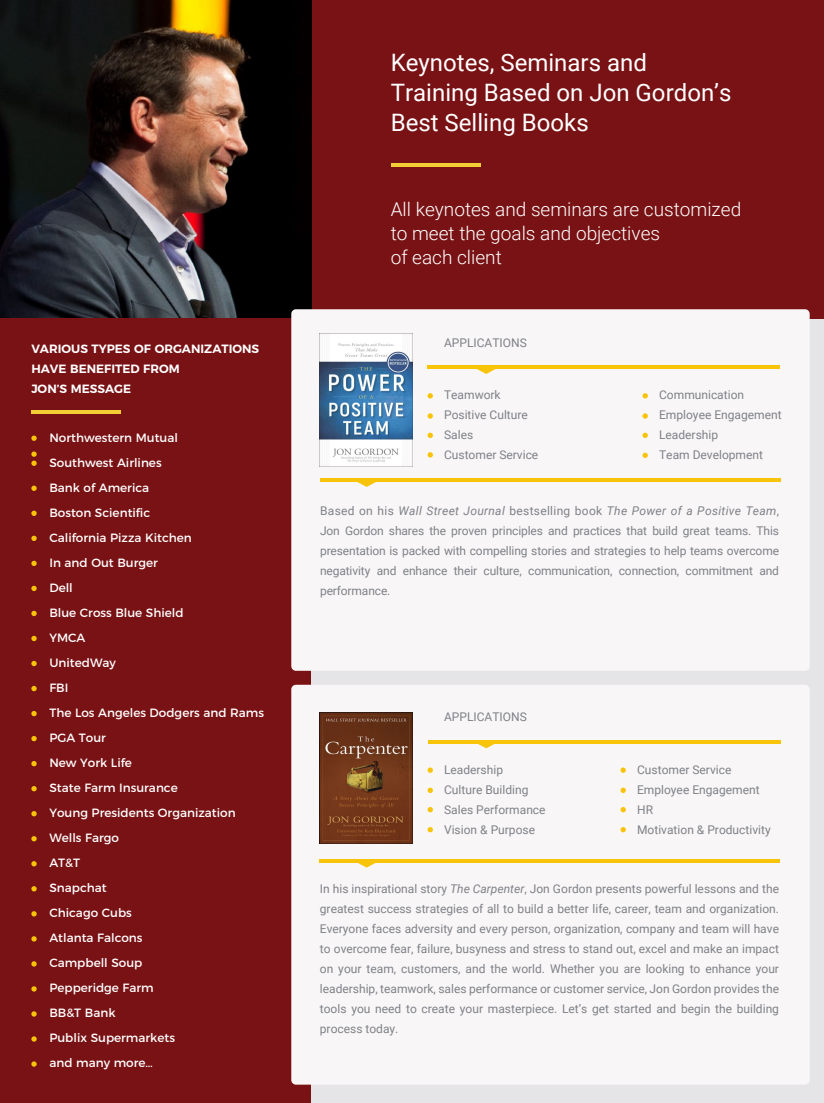
<style>
.page{position:relative;width:824px;height:1103px;background:#fff}
.page>*{position:absolute;margin:0;border:0;box-sizing:border-box;transform-origin:0 0}
.t1{font:24px/30px "Roboto";color:#fff}
.t2{font:300 19px/24px "Roboto";color:#fff}
.t3{font:12px/20px "Roboto";color:#7d8186}
.t4{font:12px/25px "Montserrat";color:#fff}
.t5{font:600 12px/20px "Montserrat";color:#fff}
.s1{font-style:italic}
</style>
<div class="page">
<div style="left:0;top:0;width:823px;height:1102px;background:#e5e4e6"></div>
<div style="left:311px;top:0;width:512px;height:318px;background:#791214"></div>
<img style="left:0;top:0;width:311px;height:318px">
<div style="left:0;top:318px;width:311px;height:784px;background:#791214"></div>
<div style="left:291px;top:309px;width:518px;height:361px;background:#f9f6f7;border-radius:5px"></div>
<div style="left:291px;top:684px;width:518px;height:400px;background:#f9f6f7;border-radius:5px"></div>
<hr style="left:427px;top:366px;width:352px;height:3px;background:#f7c409">
<hr style="left:319px;top:478px;width:461px;height:3px;background:#f7c409">
<hr style="left:319px;top:859px;width:460px;height:3px;background:#f7c409">
<hr style="left:390px;top:163px;width:90px;height:4px;background:#f5cd34">
<hr style="left:31px;top:410px;width:90px;height:4px;background:#f5cd34">
<svg style="left:642px;top:393px;width:5px;height:5px"></svg>
<svg style="left:642px;top:413px;width:5px;height:5px"></svg>
<svg style="left:642px;top:432px;width:5px;height:6px"></svg>
<svg style="left:642px;top:452px;width:5px;height:6px"></svg>
<svg style="left:620px;top:767px;width:5px;height:5px"></svg>
<svg style="left:620px;top:787px;width:5px;height:6px"></svg>
<svg style="left:620px;top:807px;width:5px;height:5px"></svg>
<svg style="left:620px;top:827px;width:5px;height:5px"></svg>
<svg style="left:427px;top:767px;width:6px;height:5px"></svg>
<svg style="left:427px;top:787px;width:6px;height:6px"></svg>
<svg style="left:427px;top:807px;width:6px;height:5px"></svg>
<svg style="left:427px;top:827px;width:6px;height:5px"></svg>
<svg style="left:427px;top:393px;width:6px;height:5px"></svg>
<svg style="left:427px;top:413px;width:6px;height:5px"></svg>
<svg style="left:427px;top:432px;width:6px;height:6px"></svg>
<svg style="left:427px;top:452px;width:6px;height:5px"></svg>
<hr style="left:428px;top:740px;width:352px;height:3px;background:#f7c409">
<svg style="left:354px;top:481px;width:25px;height:6px"></svg>
<svg style="left:477px;top:369px;width:19px;height:5px"></svg>
<svg style="left:473px;top:743px;width:26px;height:5px"></svg>
<svg style="left:354px;top:862px;width:25px;height:5px"></svg>
<svg style="left:31px;top:435px;width:6px;height:6px"></svg>
<svg style="left:31px;top:485px;width:6px;height:6px"></svg>
<svg style="left:31px;top:510px;width:6px;height:6px"></svg>
<svg style="left:31px;top:535px;width:6px;height:6px"></svg>
<svg style="left:31px;top:560px;width:6px;height:6px"></svg>
<svg style="left:31px;top:585px;width:6px;height:6px"></svg>
<svg style="left:31px;top:611px;width:6px;height:5px"></svg>
<svg style="left:31px;top:636px;width:6px;height:5px"></svg>
<svg style="left:31px;top:661px;width:6px;height:5px"></svg>
<svg style="left:31px;top:686px;width:6px;height:5px"></svg>
<svg style="left:31px;top:711px;width:6px;height:5px"></svg>
<svg style="left:31px;top:736px;width:6px;height:5px"></svg>
<svg style="left:31px;top:761px;width:6px;height:5px"></svg>
<svg style="left:31px;top:786px;width:6px;height:5px"></svg>
<svg style="left:31px;top:811px;width:6px;height:5px"></svg>
<svg style="left:31px;top:836px;width:6px;height:5px"></svg>
<svg style="left:31px;top:861px;width:6px;height:5px"></svg>
<svg style="left:31px;top:886px;width:6px;height:5px"></svg>
<svg style="left:31px;top:911px;width:6px;height:5px"></svg>
<svg style="left:31px;top:936px;width:6px;height:5px"></svg>
<svg style="left:31px;top:961px;width:6px;height:5px"></svg>
<svg style="left:31px;top:986px;width:6px;height:5px"></svg>
<svg style="left:31px;top:1011px;width:6px;height:5px"></svg>
<svg style="left:31px;top:1036px;width:6px;height:5px"></svg>
<svg style="left:31px;top:1061px;width:6px;height:5px"></svg>
<svg style="left:31px;top:451px;width:6px;height:15px"></svg>
<img style="left:319px;top:333px;width:94px;height:133px">
<img style="left:320px;top:712px;width:92px;height:131px">
<p class="t5" style="left:31px;top:338px;width:229px">VARIOUS TYPES OF ORGANIZATIONS<br>HAVE BENEFITED FROM<br>JON’S MESSAGE</p>
<p class="t4" style="left:49px;top:424px;width:216px">Northwestern Mutual<br>Southwest Airlines<br>Bank of America<br>Boston Scientific<br>California Pizza Kitchen<br>In and Out Burger<br>Dell<br>Blue Cross Blue Shield<br>YMCA<br>UnitedWay<br>FBI<br>The Los Angeles Dodgers and Rams<br>PGA Tour<br>New York Life<br>State Farm Insurance<br>Young Presidents Organization<br>Wells Fargo<br>AT&amp;T<br>Snapchat<br>Chicago Cubs<br>Atlanta Falcons<br>Campbell Soup<br>Pepperidge Farm<br>BB&amp;T Bank<br>Publix Supermarkets<br>and many more…</p>
<h1 class="t1" style="left:390px;top:46px;width:342px">Keynotes, Seminars and<br>Training Based on Jon Gordonʼs<br>Best Selling Books</h1>
<h2 class="t2" style="left:390px;top:197px;width:352px">All keynotes and seminars are customized to meet the goals and objectives<br>of each client</h2>
<p class="t3" style="left:444px;top:332px;width:84px">APPLICATIONS</p>
<p class="t3" style="left:444px;top:384px;width:96px">Teamwork<br>Positive Culture<br>Sales<br>Customer Service</p>
<p class="t3" style="left:659px;top:384px;width:124px">Communication<br>Employee Engagement<br>Leadership<br>Team Development</p>
<p class="t3" style="left:320px;top:500px;width:460px;text-align:justify">Based on his <span class="s1">Wall Street Journal</span> bestselling book <span class="s1">The Power of a Positive Team</span>, Jon Gordon shares the proven principles and practices that build great teams. This presentation is packed with compelling stories and strategies to help teams overcome negativity and enhance their culture, communication, connection, commitment and performance.</p>
<p class="t3" style="left:444px;top:706px;width:84px">APPLICATIONS</p>
<p class="t3" style="left:444px;top:759px;width:103px">Leadership<br>Culture Building<br>Sales Performance<br>Vision &amp; Purpose</p>
<p class="t3" style="left:637px;top:759px;width:135px">Customer Service<br>Employee Engagement<br>HR<br>Motivation &amp; Productivity</p>
<p class="t3" style="left:320px;top:878px;width:460px;text-align:justify">In his inspirational story <span class="s1">The Carpenter</span>, Jon Gordon presents powerful lessons and the greatest success strategies of all to build a better life, career, team and organization.<br>Everyone faces adversity and every person, organization, company and team will have to overcome fear, failure, busyness and stress to stand out, excel and make an impact on your team, customers, and the world. Whether you are looking to enhance your leadership, teamwork, sales performance or customer service, Jon Gordon provides the tools you need to create your masterpiece. Let’s get started and begin the building process today.</p>
</div>
